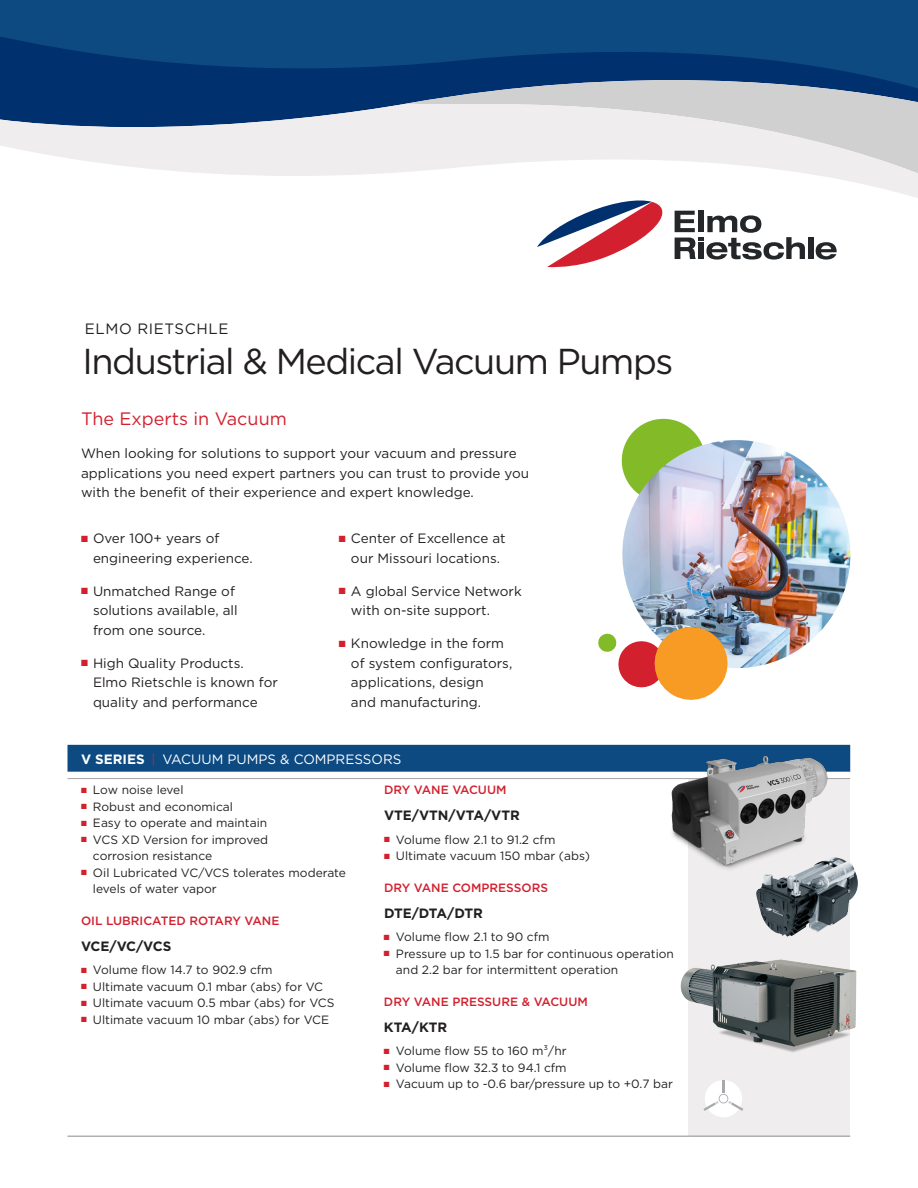
<style>
.page{position:relative;width:918px;height:1188px;background:#fff}
.page>*{position:absolute;margin:0;border:0;box-sizing:border-box;transform-origin:0 0}
.Cover_-_Title_-_SS_Style{font:36px "Gotham";letter-spacing:-.04em;color:#231f20}
.Heading_12{font:18px "Gotham";color:#d2202f}
.Cover_-_Small_Type_-_SS_Style{font:15px "Gotham";letter-spacing:.04em;color:#231f20}
.Body_Text_9{font:13.5px/19.5px "Gotham";color:#231f20}
.Sub-Head__level_2{font:700 13.5px "Gotham";color:#231f20}
.Table_-_top_header_9__white__-_nested{font:13.5px "Gotham";color:#fff}
.Sub-Head__level_2-2{font:700 13.5px "Gotham";letter-spacing:-.04em;color:#231f20}
.t1{font:12px/16.5px "Gotham";color:#231f20}
.Sub-Head__all_caps_medium{font:500 12px "Gotham";color:#d2202f}
.s1{color:#d2202f}
.s2{font-weight:700}
</style>
<div class="page">
<div style="left:699px;top:210px;width:5px;height:22px;background:#242729"></div>
<svg style="left:675px;top:211px;width:130px;height:49px"></svg>
<div style="left:808px;top:237px;width:5px;height:22px;background:#242729"></div>
<svg style="left:816px;top:242px;width:21px;height:18px"></svg>
<svg style="left:537px;top:202px;width:126px;height:66px"></svg>
<div style="left:0;top:93px;width:406px;height:11px;background:#00306d"></div>
<svg style="left:0;top:0;width:918px;height:93px;background:#09437d"></svg>
<svg style="left:406px;top:64px;width:512px;height:40px;background:#567397"></svg>
<svg style="left:0;top:104px;width:918px;height:98px;fill:#efeded"></svg>
<div style="left:68px;top:745px;width:782px;height:27px;background:#0d4a82"></div>
<div style="left:689px;top:779px;width:161px;height:357px;background:#efeded"></div>
<hr style="left:68px;top:778px;width:310px;height:1px;background:#a3a3a5">
<hr style="left:378px;top:778px;width:311px;height:1px;background:#a3a3a5">
<hr style="left:689px;top:778px;width:161px;height:1px;background:#a3a3a5">
<hr style="left:68px;top:1136px;width:310px;height:1px;background:#8a8b8d">
<hr style="left:378px;top:1136px;width:311px;height:1px;background:#8a8b8d">
<hr style="left:689px;top:1136px;width:161px;height:1px;background:#8a8b8d">
<img style="left:680px;top:958px;width:177px;height:102px">
<img style="left:756px;top:857px;width:102px;height:80px">
<div style="left:705px;top:1080px;width:37px;height:37px;background:#fff;border-radius:50%"></div>
<svg style="left:719px;top:1094px;width:9px;height:9px"></svg>
<svg style="left:723px;top:1080px;width:2px;height:13px"></svg>
<div style="left:720px;top:1095px;width:7px;height:8px;background:#fff;border-radius:50%"></div>
<svg style="left:704px;top:1101px;width:15px;height:10px"></svg>
<svg style="left:728px;top:1101px;width:15px;height:10px"></svg>
<img style="left:661px;top:749px;width:171px;height:128px">
<svg style="left:627px;top:418px;width:73px;height:22px"></svg>
<img style="left:621px;top:440px;width:230px;height:228px">
<svg style="left:598px;top:622px;width:135px;height:78px"></svg>
<p class="Cover_-_Small_Type_-_SS_Style" style="left:85px;top:319px;width:145px">ELMO RIETSCHLE</p>
<p class="Cover_-_Title_-_SS_Style" style="left:83px;top:338px;width:592px">Industrial &amp; Medical Vacuum Pumps</p>
<p class="Heading_12" style="left:81px;top:407px;width:207px">The Experts in Vacuum</p>
<p class="Body_Text_9" style="left:81px;top:444px;width:450px">When looking for solutions to support your vacuum and pressure applications you need expert partners you can trust to provide you with the benefit of their experience and expert knowledge.</p>
<p class="Body_Text_9" style="left:93px;top:529px;width:161px;text-indent:-12px"><span class="s1">■</span> Over 100+ years of engineering experience.</p>
<p class="Body_Text_9" style="left:93px;top:581px;width:146px;text-indent:-12px"><span class="s1">■</span> Unmatched Range of solutions available, all from one source.</p>
<p class="Body_Text_9" style="left:93px;top:653px;width:187px;text-indent:-12px"><span class="s1">■</span> High Quality Products.<br>Elmo Rietschle is known for quality and performance</p>
<p class="Body_Text_9" style="left:339px;top:529px;width:168px;text-align:center"><span class="s1">■</span> Center of Excellence at our Missouri locations.</p>
<p class="Body_Text_9" style="left:351px;top:581px;width:172px;text-indent:-12px"><span class="s1">■</span> A global Service Network with on-site support.</p>
<p class="Body_Text_9" style="left:351px;top:634px;width:163px;text-indent:-12px"><span class="s1">■</span> Knowledge in the form of system configurators, applications, design and manufacturing.</p>
<p class="Table_-_top_header_9__white__-_nested" style="left:81px;top:750px;width:322px"><span class="s2">V SERIES</span> <span class="s1">|</span> VACUUM PUMPS &amp; COMPRESSORS</p>
<p class="t1" style="left:81px;top:781px;width:104px"><span class="s1">■</span> Low noise level</p>
<p class="t1" style="left:81px;top:798px;width:154px"><span class="s1">■</span> Robust and economical</p>
<p class="t1" style="left:81px;top:814px;width:188px"><span class="s1">■</span> Easy to operate and maintain</p>
<p class="t1" style="left:93px;top:831px;width:177px;text-indent:-12px"><span class="s1">■</span> VCS XD Version for improved corrosion resistance</p>
<p class="t1" style="left:93px;top:864px;width:255px;text-indent:-12px"><span class="s1">■</span> Oil Lubricated VC/VCS tolerates moderate levels of water vapor</p>
<p class="Sub-Head__all_caps_medium" style="left:81px;top:913px;width:200px">OIL LUBRICATED ROTARY VANE</p>
<p class="Sub-Head__level_2" style="left:81px;top:937px;width:92px">VCE/VC/VCS</p>
<p class="t1" style="left:81px;top:961px;width:193px"><span class="s1">■</span> Volume flow 14.7 to 902.9 cfm</p>
<p class="t1" style="left:81px;top:978px;width:244px"><span class="s1">■</span> Ultimate vacuum 0.1 mbar (abs) for VC</p>
<p class="t1" style="left:81px;top:994px;width:255px"><span class="s1">■</span> Ultimate vacuum 0.5 mbar (abs) for VCS</p>
<p class="t1" style="left:81px;top:1011px;width:250px"><span class="s1">■</span> Ultimate vacuum 10 mbar (abs) for VCE</p>
<p class="Sub-Head__all_caps_medium" style="left:384px;top:782px;width:124px">DRY VANE VACUUM</p>
<p class="Sub-Head__level_2" style="left:384px;top:807px;width:137px">VTE/VTN/VTA/VTR</p>
<p class="t1" style="left:384px;top:831px;width:173px"><span class="s1">■</span> Volume flow 2.1 to 91.2 cfm</p>
<p class="t1" style="left:384px;top:847px;width:207px"><span class="s1">■</span> Ultimate vacuum 150 mbar (abs)</p>
<p class="Sub-Head__all_caps_medium" style="left:384px;top:880px;width:166px">DRY VANE COMPRESSORS</p>
<p class="Sub-Head__level_2-2" style="left:384px;top:904px;width:100px">DTE/DTA/DTR</p>
<p class="t1" style="left:384px;top:928px;width:167px"><span class="s1">■</span> Volume flow 2.1 to 90 cfm</p>
<p class="t1" style="left:396px;top:945px;width:280px;text-indent:-12px"><span class="s1">■</span> Pressure up to 1.5 bar for continuous operation and 2.2 bar for intermittent operation</p>
<p class="Sub-Head__all_caps_medium" style="left:384px;top:994px;width:205px">DRY VANE PRESSURE &amp; VACUUM</p>
<p class="Sub-Head__level_2" style="left:384px;top:1018px;width:65px">KTA/KTR</p>
<p class="t1" style="left:384px;top:1042px;width:184px"><span class="s1">■</span> Volume flow 55 to 160 m³/hr</p>
<p class="t1" style="left:384px;top:1059px;width:184px"><span class="s1">■</span> Volume flow 32.3 to 94.1 cfm</p>
<p class="t1" style="left:384px;top:1075px;width:290px"><span class="s1">■</span> Vacuum up to -0.6 bar/pressure up to +0.7 bar</p>
</div>
